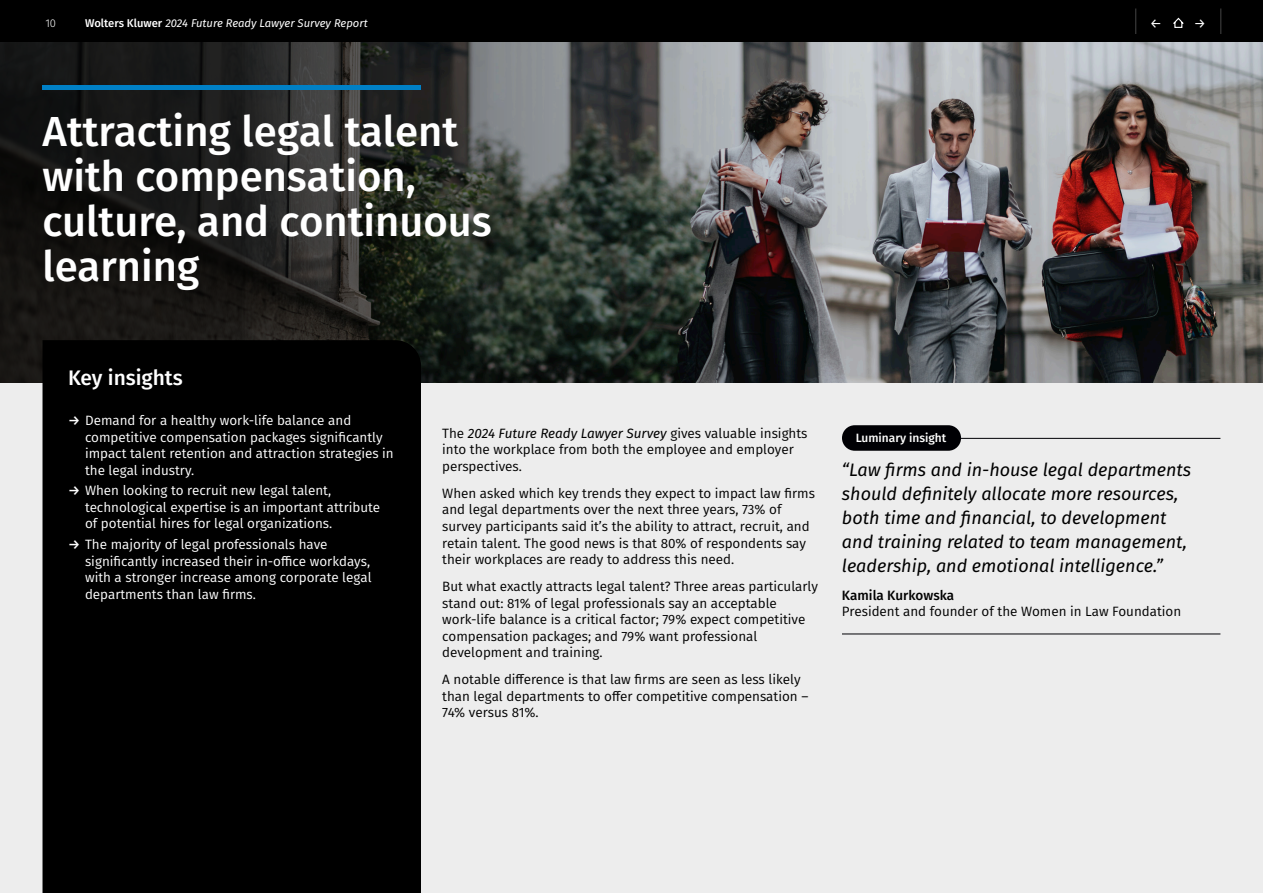
<style>
.page{position:relative;width:1263px;height:893px;background:#fff}
.page>*{position:absolute;margin:0;border:0;box-sizing:border-box;transform-origin:0 0}
.Chapter_heading{font:500 42px/45px "Fira Sans";color:#fff}
.L1{font:500 21px "Fira Sans";color:#fff}
.Luminary_Quote{font:italic 18px/24px "Fira Sans";color:#000}
.Body_text{font:13.5px/16.5px "Fira Sans";color:#000}
.t1{font:13.5px/16.5px "Fira Sans";color:#fff}
.Arrows{font:13.5px "Fira Sans";color:#fff}
.Customer_Case{font:500 12px "Fira Sans";color:#fff}
.t2{font:italic 11.25px "Fira Sans";color:#fff}
.t3{font:300 11.25px "Fira Sans";color:#fff}
.s1{font-weight:500;font-style:normal}
.s2{font-weight:500}
.s3{font-style:italic}
</style>
<div class="page">
<div style="left:0;top:43px;width:1263px;height:850px;background:#ededed"></div>
<div style="left:0;top:0;width:1263px;height:43px;background:#000"></div>
<img style="left:859px;top:43px;width:404px;height:340px">
<svg style="left:0;top:43px;width:859px;height:340px;background:#373937"></svg>
<hr style="left:43px;top:85px;width:378px;height:4px;background:#0080c6">
<div style="left:43px;top:340px;width:378px;height:553px;background:#000"></div>
<hr style="left:844px;top:438px;width:376px;height:1px;background:#000004">
<hr style="left:842px;top:634px;width:378px;height:1px;background:#000004">
<div style="left:842px;top:425px;width:119px;height:26px;background:#000004;border-radius:13px"></div>
<svg style="left:1173px;top:17px;width:11px;height:11px"></svg>
<svg style="left:1135px;top:9px;width:1px;height:25px"></svg>
<svg style="left:1220px;top:9px;width:1px;height:25px"></svg>
<p class="t3" style="left:45px;top:15px;width:12px">10</p>
<p class="t2" style="left:85px;top:14px;width:284px"><span class="s1">Wolters Kluwer</span> 2024 Future Ready Lawyer Survey Report</p>
<p class="Arrows" style="left:1150px;top:13px;width:14px">←</p>
<p class="Arrows" style="left:1194px;top:13px;width:14px">→</p>
<p class="Chapter_heading" style="left:43px;top:106px;width:451px">Attracting legal talent with compensation, culture, and continuous learning</p>
<p class="L1" style="left:68px;top:361px;width:116px">Key insights</p>
<p class="t1" style="left:85px;top:412px;width:310px;text-indent:-17px"><span class="s2">→</span> Demand for a healthy work-life balance and competitive compensation packages significantly impact talent retention and attraction strategies in the legal industry.</p>
<p class="t1" style="left:85px;top:482px;width:297px;text-indent:-17px"><span class="s2">→</span> When looking to recruit new legal talent, technological expertise is an important attribute of potential hires for legal organizations.</p>
<p class="t1" style="left:85px;top:536px;width:288px;text-indent:-17px"><span class="s2">→</span> The majority of legal professionals have significantly increased their in-office workdays, with a stronger increase among corporate legal departments than law firms.</p>
<p class="Body_text" style="left:442px;top:425px;width:367px">The <span class="s3">2024 Future Ready Lawyer Survey</span> gives valuable insights into the workplace from both the employee and employer perspectives.</p>
<p class="Body_text" style="left:442px;top:485px;width:374px">When asked which key trends they expect to impact law firms and legal departments over the next three years, 73% of survey participants said it’s the ability to attract, recruit, and retain talent. The good news is that 80% of respondents say their workplaces are ready to address this need.</p>
<p class="Body_text" style="left:442px;top:578px;width:377px">But what exactly attracts legal talent? Three areas particularly stand out: 81% of legal professionals say an acceptable work-life balance is a critical factor; 79% expect competitive compensation packages; and 79% want professional development and training.</p>
<p class="Body_text" style="left:442px;top:671px;width:368px">A notable difference is that law firms are seen as less likely than legal departments to offer competitive compensation –<br>74% versus 81%.</p>
<p class="Customer_Case" style="left:856px;top:428px;width:92px">Luminary insight</p>
<p class="Luminary_Quote" style="left:842px;top:458px;width:351px">“Law firms and in-house legal departments should definitely allocate more resources, both time and financial, to development and training related to team management, leadership, and emotional intelligence.”</p>
<p class="Body_text" style="left:842px;top:586px;width:341px"><span class="s2">Kamila Kurkowska<br></span>President and founder of the Women in Law Foundation</p>
</div>
